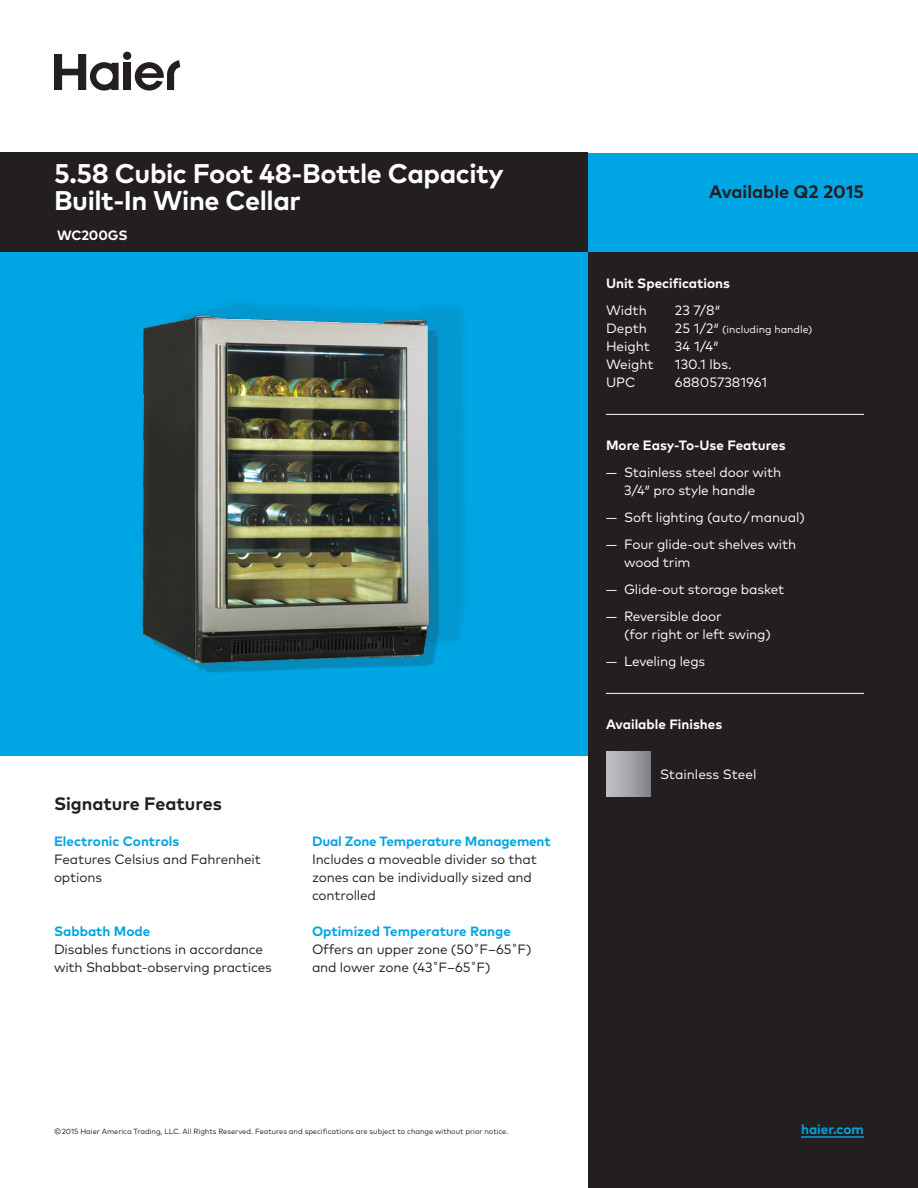
<style>
.page{position:relative;width:918px;height:1188px;background:#fff}
.page>*{position:absolute;margin:0;border:0;box-sizing:border-box;transform-origin:0 0}
.Headline__Product_Na{font:700 27px/27px "Mark OT";letter-spacing:-.015em;color:#fff}
.Headline__Signature{font:700 18px "Mark OT";color:#231f20}
.Header__Right_Rail{font:13.5px/18px "Mark OT";letter-spacing:-.01em;color:#fff}
.Paragraph__Main{font:13.5px/18px "Mark OT";letter-spacing:-.01em;color:#231f20}
.Subhead__Signature_F{font:700 13.5px "Mark OT";color:#00a5e3}
.Header__Right_Rail-2{font:700 13.5px "Mark OT";color:#fff}
.Headline__Product_Na-2{font:700 13.5px "Mark OT";letter-spacing:-.01em;color:#fff}
.t1{font:10.5px "Mark OT";color:#fff}
.t2{font:7.5px "Mark OT";letter-spacing:-.005em;color:#231f20}
.s1{font-size:13.5px}
</style>
<div class="page">
<div style="left:0;top:153px;width:918px;height:603px;background:#00a5e3"></div>
<div style="left:588px;top:252px;width:330px;height:936px;background:#231f20"></div>
<div style="left:0;top:153px;width:588px;height:99px;background:#231f20"></div>
<div style="left:123px;top:63px;width:8px;height:27px;background:#231f20"></div>
<div style="left:123px;top:52px;width:8px;height:8px;background:#231f20;border-radius:50%"></div>
<svg style="left:54px;top:54px;width:65px;height:37px"></svg>
<svg style="left:135px;top:60px;width:45px;height:31px"></svg>
<hr style="left:801px;top:1136px;width:63px;height:2px;background:#00a5e3">
<img style="left:142px;top:322px;width:294px;height:351px">
<hr style="left:606px;top:414px;width:258px;height:1px;background:#fff">
<hr style="left:606px;top:693px;width:258px;height:1px;background:#fff">
<div style="left:606px;top:752px;width:45px;height:44px;background:linear-gradient(to right,#c4c5c9,#858488)"></div>
<div style="left:174px;top:298px;width:295px;height:355px;background:#231f20;opacity:.1"></div>
<p class="Headline__Product_Na" style="left:54px;top:159px;width:451px">5.58 Cubic Foot 48-Bottle Capacity<br>Built-In Wine Cellar</p>
<p class="Headline__Product_Na-2" style="left:57px;top:227px;width:72px">WC200GS</p>
<p class="Headline__Signature" style="left:54px;top:792px;width:169px">Signature Features</p>
<p class="Subhead__Signature_F" style="left:54px;top:832px;width:127px">Electronic Controls</p>
<p class="Paragraph__Main" style="left:54px;top:850px;width:208px">Features Celsius and Fahrenheit options</p>
<p class="Subhead__Signature_F" style="left:54px;top:922px;width:98px">Sabbath Mode</p>
<p class="Paragraph__Main" style="left:54px;top:940px;width:219px">Disables functions in accordance with Shabbat-observing practices</p>
<p class="Subhead__Signature_F" style="left:312px;top:832px;width:240px">Dual Zone Temperature Management</p>
<p class="Paragraph__Main" style="left:312px;top:850px;width:226px">Includes a moveable divider so that zones can be individually sized and controlled</p>
<p class="Subhead__Signature_F" style="left:312px;top:922px;width:201px">Optimized Temperature Range</p>
<p class="Paragraph__Main" style="left:312px;top:940px;width:221px">Offers an upper zone (50˚F–65˚F) and lower zone (43˚F–65˚F)</p>
<p class="Headline__Signature" style="left:709px;top:180px;width:156px">Available Q2 2015</p>
<p class="Header__Right_Rail-2" style="left:606px;top:274px;width:126px">Unit Specifications</p>
<p class="Header__Right_Rail" style="left:606px;top:301px;width:42px">Width</p>
<p class="Header__Right_Rail" style="left:675px;top:301px;width:47px">23 7/8″</p>
<p class="Header__Right_Rail" style="left:606px;top:319px;width:42px">Depth</p>
<p class="t1" style="left:675px;top:323px;width:139px"><span class="s1">25 1/2″</span> (including handle)</p>
<p class="Header__Right_Rail" style="left:606px;top:337px;width:46px">Height</p>
<p class="Header__Right_Rail" style="left:675px;top:337px;width:45px">34 1/4″</p>
<p class="Header__Right_Rail" style="left:606px;top:355px;width:49px">Weight</p>
<p class="Header__Right_Rail" style="left:675px;top:355px;width:58px">130.1 lbs.</p>
<p class="Header__Right_Rail" style="left:606px;top:373px;width:31px">UPC</p>
<p class="Header__Right_Rail" style="left:675px;top:373px;width:94px">688057381961</p>
<p class="Header__Right_Rail-2" style="left:606px;top:436px;width:181px">More Easy-To-Use Features</p>
<p class="Header__Right_Rail" style="left:606px;top:463px;width:177px;text-align:center">— Stainless steel door with<br>3/4″ pro style handle</p>
<p class="Header__Right_Rail" style="left:606px;top:508px;width:200px">— Soft lighting (auto / manual)</p>
<p class="Header__Right_Rail" style="left:624px;top:535px;width:174px;text-indent:-18px">— Four glide-out shelves with wood trim</p>
<p class="Header__Right_Rail" style="left:606px;top:580px;width:180px">— Glide-out storage basket</p>
<p class="Header__Right_Rail" style="left:624px;top:607px;width:148px;text-indent:-18px">— Reversible door<br>(for right or left swing)</p>
<p class="Header__Right_Rail" style="left:606px;top:652px;width:101px">— Leveling legs</p>
<p class="Header__Right_Rail-2" style="left:606px;top:715px;width:118px">Available Finishes</p>
<p class="Header__Right_Rail" style="left:660px;top:765px;width:98px">Stainless Steel</p>
<p class="t2" style="left:54px;top:1127px;width:456px">© 2015 Haier America Trading, LLC. All Rights Reserved. Features and specifications are subject to change without prior notice.</p>
<p class="Subhead__Signature_F" style="left:801px;top:1120px;width:64px">haier.com</p>
</div>
